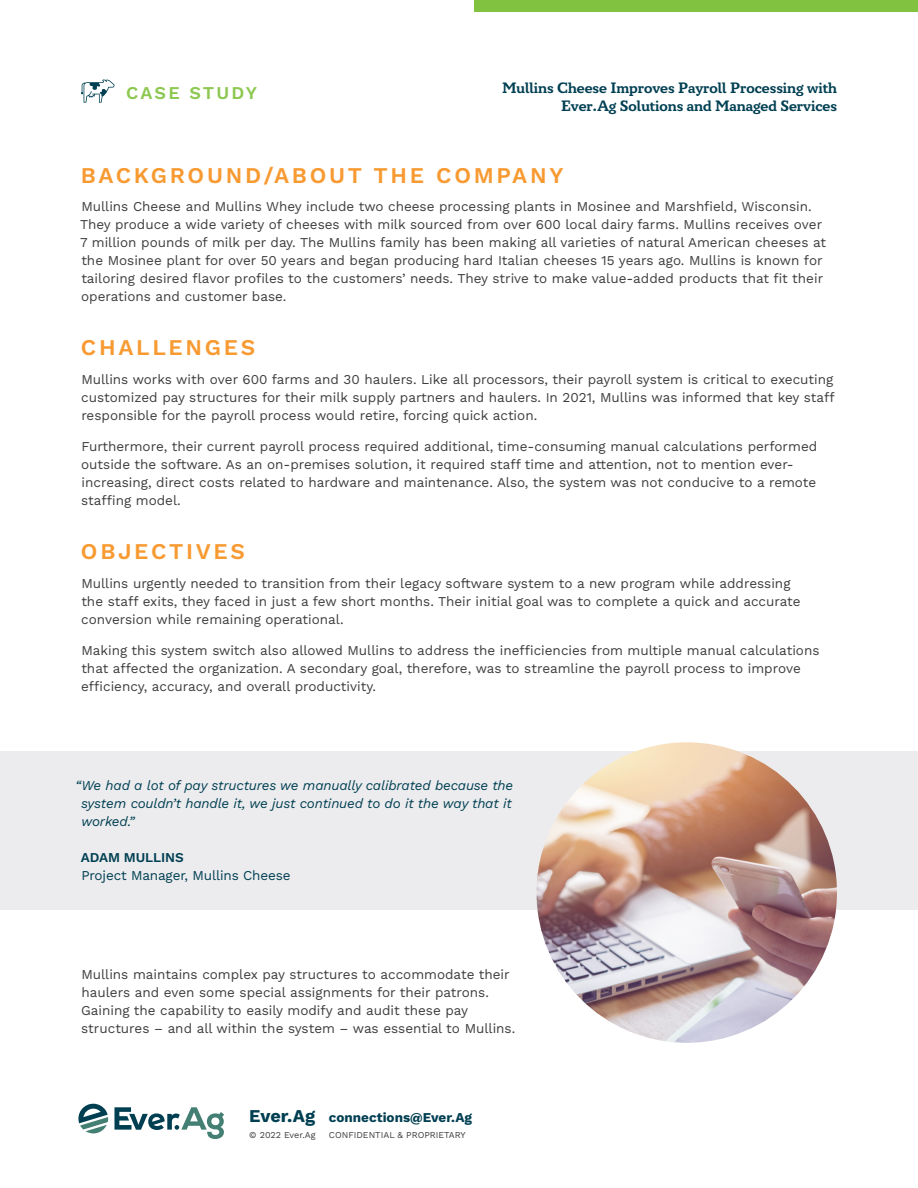
<style>
.page{position:relative;width:918px;height:1188px;background:#fff}
.page>*{position:absolute;margin:0;border:0;box-sizing:border-box;transform-origin:0 0}
.t1{font:600 22.5px "Work Sans";letter-spacing:.12em;color:#f89a32}
.t2{font:600 18px "Work Sans";letter-spacing:.12em;color:#8dc850}
.Title_Top_Page_Secon{font:700 15px/18px "Circe Slab B";color:#003f52;text-align:right}
.Body_Copy{font:13.5px/18px "Work Sans";color:#3e3e3f}
.Callout_Quote{font:italic 13.5px/18px "Work Sans";letter-spacing:-.01em;color:#003f52;text-align:justify}
.Callout_Quote-2{font:13.5px/18px "Work Sans";letter-spacing:-.01em;color:#003f52}
.Legal{font:700 13.5px "Work Sans";color:#003f52}
.Legal-2{font:9px "Work Sans";color:#3e3e3f}
.s1{font-weight:600}
.s2{font-size:18px}
</style>
<div class="page">
<div style="left:474px;top:0;width:444px;height:12px;background:#81c340"></div>
<div style="left:0;top:751px;width:918px;height:159px;background:#ececee"></div>
<img style="left:537px;top:742px;width:300px;height:301px;border-radius:150px">
<svg style="left:81px;top:79px;width:34px;height:24px"></svg>
<svg style="left:78px;top:1104px;width:30px;height:29px"></svg>
<svg style="left:114px;top:1107px;width:110px;height:32px"></svg>
<h2 class="t2" style="left:126px;top:79px;width:133px">CASE STUDY</h2>
<p class="Title_Top_Page_Secon" style="left:502px;top:79px;width:336px">Mullins Cheese Improves Payroll Processing with<br>Ever.Ag Solutions and Managed Services</p>
<h5 class="t1" style="left:81px;top:158px;width:484px">BACKGROUND/ABOUT THE COMPANY</h5>
<p class="Body_Copy" style="left:80px;top:197px;width:748px">Mullins Cheese and Mullins Whey include two cheese processing plants in Mosinee and Marshfield, Wisconsin.<br>They produce a wide variety of cheeses with milk sourced from over 600 local dairy farms. Mullins receives over 7 million pounds of milk per day. The Mullins family has been making all varieties of natural American cheeses at the Mosinee plant for over 50 years and began producing hard Italian cheeses 15 years ago. Mullins is known for tailoring desired flavor profiles to the customers’ needs. They strive to make value-added products that fit their operations and customer base.</p>
<h5 class="t1" style="left:81px;top:331px;width:176px">CHALLENGES</h5>
<p class="Body_Copy" style="left:81px;top:370px;width:755px;text-align:justify">Mullins works with over 600 farms and 30 haulers. Like all processors, their payroll system is critical to executing customized pay structures for their milk supply partners and haulers. In 2021, Mullins was informed that key staff responsible for the payroll process would retire, forcing quick action.</p>
<p class="Body_Copy" style="left:81px;top:437px;width:738px">Furthermore, their current payroll process required additional, time-consuming manual calculations performed outside the software. As an on-premises solution, it required staff time and attention, not to mention ever&shy;increasing, direct costs related to hardware and maintenance. Also, the system was not conducive to a remote staffing model.</p>
<h5 class="t1" style="left:81px;top:535px;width:166px">OBJECTIVES</h5>
<p class="Body_Copy" style="left:81px;top:574px;width:721px">Mullins urgently needed to transition from their legacy software system to a new program while addressing the staff exits, they faced in just a few short months. Their initial goal was to complete a quick and accurate conversion while remaining operational.</p>
<p class="Body_Copy" style="left:81px;top:641px;width:740px">Making this system switch also allowed Mullins to address the inefficiencies from multiple manual calculations that affected the organization. A secondary goal, therefore, was to streamline the payroll process to improve efficiency, accuracy, and overall productivity.</p>
<p class="Callout_Quote" style="left:81px;top:776px;width:434px;text-indent:-5px">“We had a lot of pay structures we manually calibrated because the system couldn’t handle it, we just continued to do it the way that it worked.”</p>
<p class="Callout_Quote-2" style="left:81px;top:848px;width:211px"><span class="s1">ADAM MULLINS<br></span>Project Manager, Mullins Cheese</p>
<p class="Body_Copy" style="left:81px;top:965px;width:436px">Mullins maintains complex pay structures to accommodate their haulers and even some special assignments for their patrons.<br>Gaining the capability to easily modify and audit these pay structures – and all within the system – was essential to Mullins.</p>
<p class="Legal" style="left:249px;top:1107px;width:224px"><span class="s2">Ever.Ag</span> connections@Ever.Ag</p>
<p class="Legal-2" style="left:249px;top:1128px;width:68px">© 2022 Ever.Ag</p>
<p class="Legal-2" style="left:329px;top:1128px;width:138px">CONFIDENTIAL &amp; PROPRIETARY</p>
</div>
